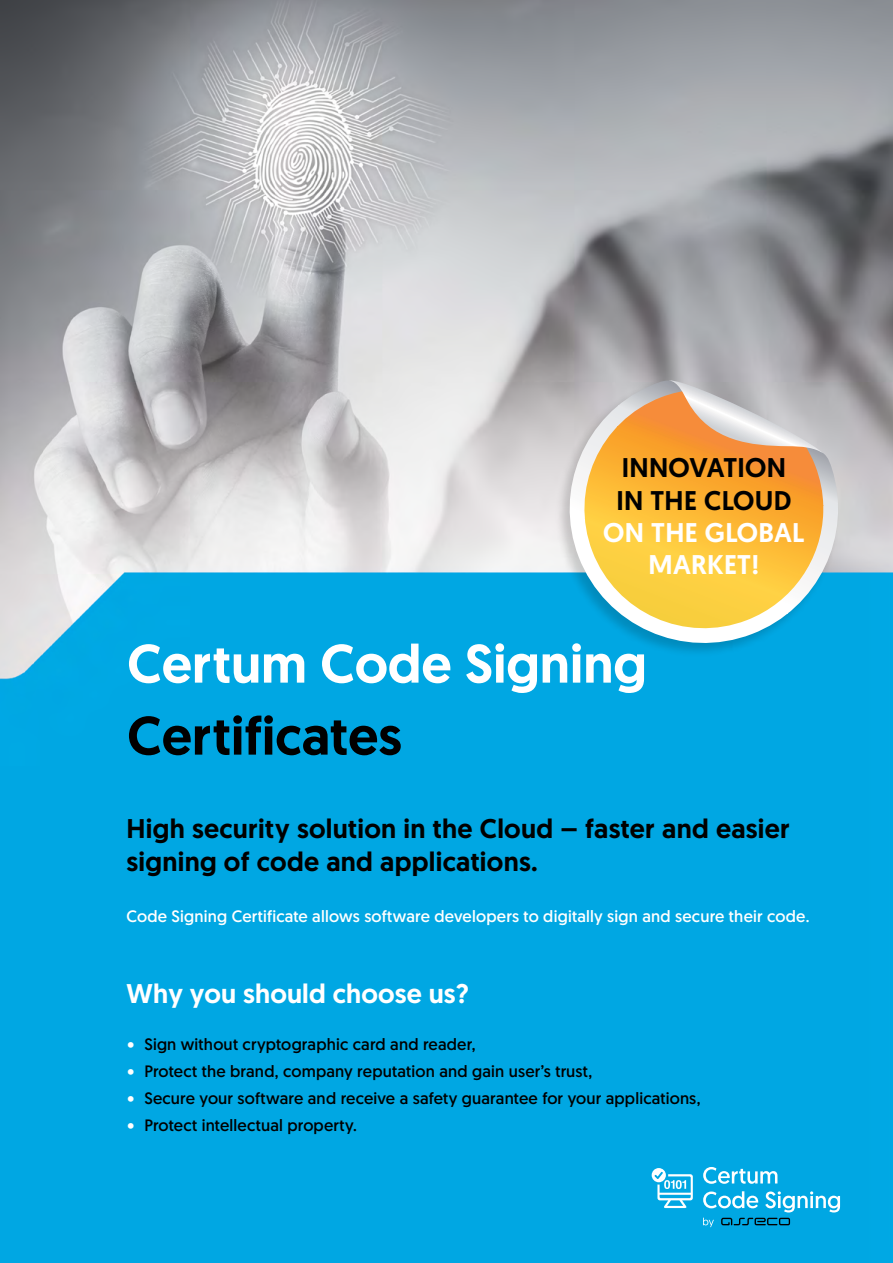
<style>
.page{position:relative;width:893px;height:1263px;background:#fff}
.page>*{position:absolute;margin:0;border:0;box-sizing:border-box;transform-origin:0 0}
.t1{font:500 54px "Geomanist";color:#fff}
.t2{font:500 54px "Geomanist";color:#000}
.t3{font:500 27px/32.4px "Geomanist";letter-spacing:.01em;color:#000}
.t4{font:500 27px/32.4px "Geomanist";letter-spacing:.005em;color:#fff;text-align:center}
.t5{font:16.5px "Geomanist";letter-spacing:.015em;color:#000}
.t6{font:16.5px "Geomanist";letter-spacing:.01em;color:#fff}
.s1{color:#fff}
</style>
<div class="page">
<img style="left:0;top:0;width:893px;height:1263px">
<svg style="left:703px;top:1167px;width:74px;height:17px"></svg>
<svg style="left:703px;top:1191px;width:55px;height:17px"></svg>
<svg style="left:765px;top:1191px;width:75px;height:21px"></svg>
<svg style="left:721px;top:1218px;width:69px;height:7px"></svg>
<svg style="left:703px;top:1218px;width:11px;height:9px"></svg>
<svg style="left:652px;top:1168px;width:41px;height:40px"></svg>
<svg style="left:553px;top:380px;width:300px;height:280px"></svg>
<svg style="left:569px;top:390px;width:254px;height:254px"></svg>
<svg style="left:669px;top:380px;width:155px;height:74px"></svg>
<h2 class="t3" style="left:616px;top:451px;width:176px">INNOVATION<br>IN THE CLOUD</h2>
<h2 class="t4" style="left:603px;top:516px;width:203px">ON THE GLOBAL<br>MARKET!</h2>
<h1 class="t1" style="left:127px;top:628px;width:521px">Certum Code Signing</h1>
<h1 class="t2" style="left:127px;top:700px;width:276px">Certificates</h1>
<h2 class="t3" style="left:126px;top:812px;width:665px">High security solution in the Cloud – faster and easier signing of code and applications.</h2>
<p class="t6" style="left:126px;top:906px;width:684px">Code Signing Certificate allows software developers to digitally sign and secure their code.</p>
<h2 class="t4" style="left:126px;top:977px;width:344px">Why you should choose us?</h2>
<p class="t5" style="left:127px;top:1034px;width:350px"><span class="s1">•</span> Sign without cryptographic card and reader,</p>
<p class="t5" style="left:127px;top:1061px;width:466px"><span class="s1">•</span> Protect the brand, company reputation and gain user’s trust,</p>
<p class="t5" style="left:127px;top:1088px;width:575px"><span class="s1">•</span> Secure your software and receive a safety guarantee for your applications,</p>
<p class="t5" style="left:127px;top:1115px;width:231px"><span class="s1">•</span> Protect intellectual property.</p>
</div>
